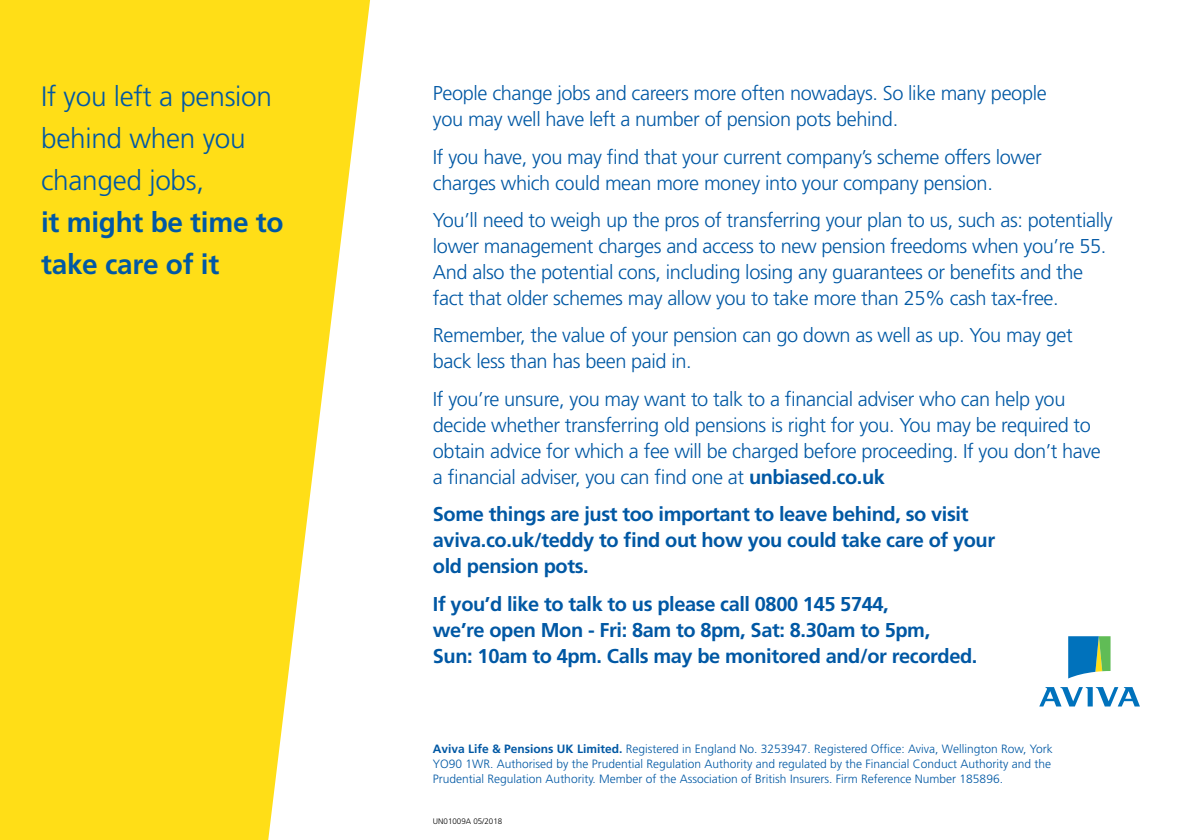
<style>
.page{position:relative;width:1191px;height:840px;background:#fff}
.page>*{position:absolute;margin:0;border:0;box-sizing:border-box;transform-origin:0 0}
.t1{font:300 28px/42px "Frutiger";letter-spacing:-.01em;color:#0058a4}
.t2{font:700 28px/42px "Frutiger WEB";letter-spacing:-.01em;color:#0058a4}
.t3{font:300 20px/26px "Frutiger";letter-spacing:-.02em;color:#0058a4}
.t4{font:700 20px/26px "Frutiger WEB";letter-spacing:-.02em;color:#0058a4}
.t5{font:300 12px/15px "Frutiger";color:#0058a4}
.t6{font:300 8px "Frutiger";color:#000}
.s1{font-family:"Frutiger WEB";font-weight:700}
</style>
<div class="page">
<div style="left:0;top:0;width:1179px;height:839px;background:#ffde17"></div>
<div style="left:268px;top:0;width:911px;height:839px;background:#fff"></div>
<svg style="left:1068px;top:636px;width:42px;height:42px;background:#4298a7"></svg>
<svg style="left:1039px;top:686px;width:101px;height:20px;background:#95c4e3"></svg>
<h1 class="t1" style="left:41px;top:75px;width:232px">If you left a pension behind when you changed jobs,</h1>
<h1 class="t2" style="left:41px;top:201px;width:244px">it might be time to take care of it</h1>
<p class="t3" style="left:433px;top:80px;width:615px">People change jobs and careers more often nowadays. So like many people you may well have left a number of pension pots behind.</p>
<p class="t3" style="left:433px;top:143px;width:610px">If you have, you may find that your current company’s scheme offers lower charges which could mean more money into your company pension.</p>
<p class="t3" style="left:433px;top:207px;width:681px">You’ll need to weigh up the pros of transferring your plan to us, such as: potentially lower management charges and access to new pension freedoms when you’re 55.<br>And also the potential cons, including losing any guarantees or benefits and the fact that older schemes may allow you to take more than 25% cash tax-free.</p>
<p class="t3" style="left:433px;top:322px;width:641px">Remember, the value of your pension can go down as well as up. You may get back less than has been paid in.</p>
<p class="t3" style="left:433px;top:385px;width:669px">If you’re unsure, you may want to talk to a financial adviser who can help you decide whether transferring old pensions is right for you. You may be required to obtain advice for which a fee will be charged before proceeding. If you don’t have a financial adviser, you can find one at <span class="s1">unbiased.co.uk</span></p>
<p class="t4" style="left:433px;top:501px;width:564px">Some things are just too important to leave behind, so visit aviva.co.uk/teddy to find out how you could take care of your old pension pots.</p>
<p class="t4" style="left:433px;top:590px;width:546px">If you’d like to talk to us please call 0800 145 5744,<br>we’re open Mon - Fri: 8am to 8pm, Sat: 8.30am to 5pm,<br>Sun: 10am to 4pm. Calls may be monitored and/or recorded.</p>
<p class="t5" style="left:433px;top:740px;width:621px"><span class="s1">Aviva Life &amp; Pensions UK Limited.</span> Registered in England No. 3253947. Registered Office: Aviva, Wellington Row, York<br>YO90 1WR. Authorised by the Prudential Regulation Authority and regulated by the Financial Conduct Authority and the<br>Prudential Regulation Authority. Member of the Association of British Insurers. Firm Reference Number 185896.</p>
<p class="t6" style="left:433px;top:815px;width:71px">UN01009A 05/2018</p>
</div>
